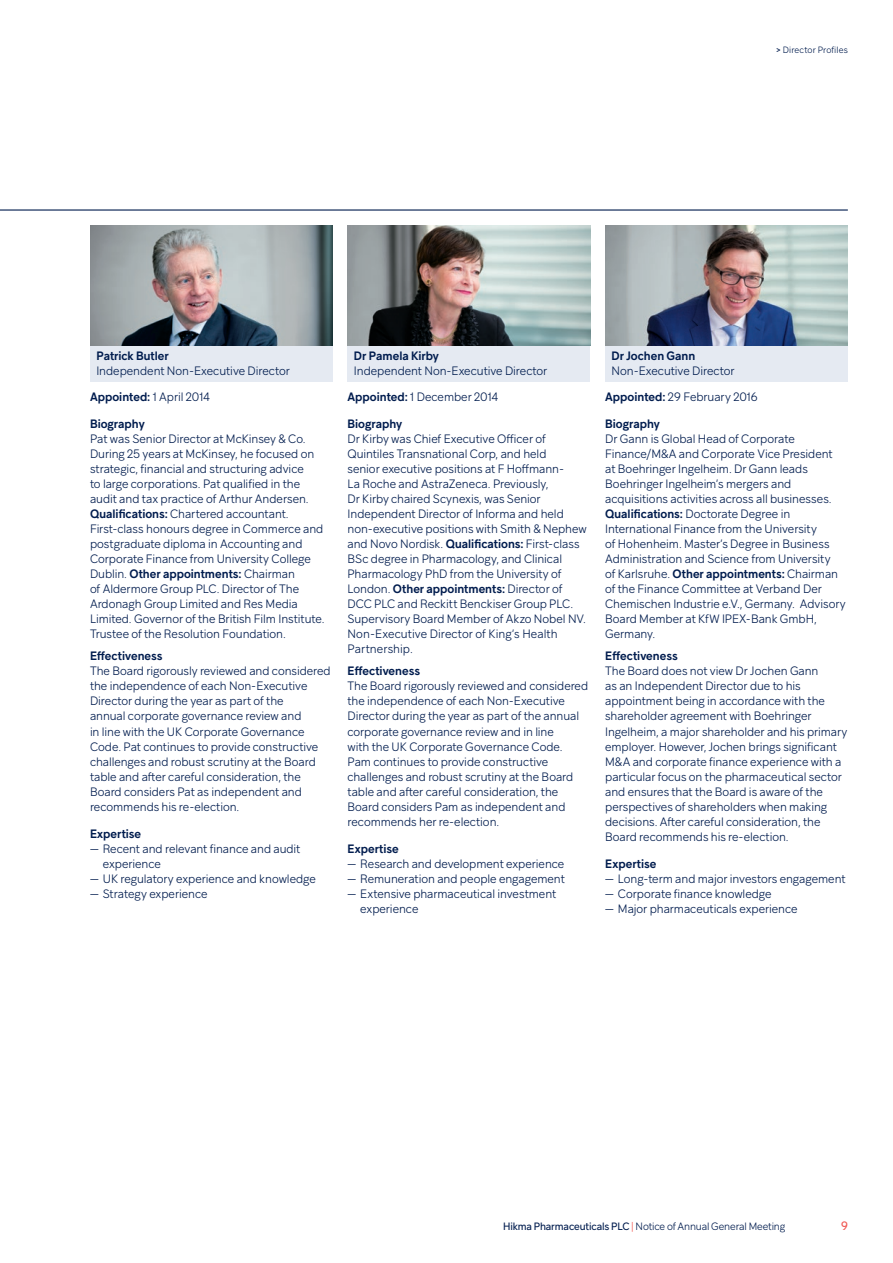
<style>
.page{position:relative;width:893px;height:1263px;background:#fff}
.page>*{position:absolute;margin:0;border:0;box-sizing:border-box;transform-origin:0 0}
.t1{font:300 12px/15px "Guillon";letter-spacing:-.005em;color:#001c4e}
.t2{font:600 12px "Guillon";color:#001c4e}
.t3{font:12px "Guillon";color:#f05954}
.t4{font:300 10.5px "Guillon";letter-spacing:-.015em;color:#001c4e}
.t5{font:300 9px "Guillon";letter-spacing:.015em;color:#001c4e}
.s1{font-weight:400}
.s2{font-weight:600}
.s3{color:#f05954}
</style>
<div class="page">
<div style="left:90px;top:345px;width:243px;height:37px;background:#e5eaf2"></div>
<hr style="left:90px;top:345px;width:243px;height:1px;background:#001c4e">
<div style="left:347px;top:345px;width:243px;height:37px;background:#e5eaf2"></div>
<hr style="left:347px;top:345px;width:243px;height:1px;background:#001c4e">
<div style="left:605px;top:345px;width:243px;height:37px;background:#e5eaf2"></div>
<hr style="left:605px;top:345px;width:243px;height:1px;background:#001c4e">
<img style="left:90px;top:225px;width:243px;height:120px">
<img style="left:348px;top:225px;width:242px;height:120px">
<img style="left:605px;top:225px;width:243px;height:120px">
<hr style="left:0;top:209px;width:848px;height:2px;background:#001c4e">
<p class="t5" style="left:776px;top:44px;width:73px"><span class="s1">&gt;</span> Director Profiles</p>
<p class="t2" style="left:96px;top:348px;width:74px">Patrick Butler</p>
<p class="t1" style="left:90px;top:358px;width:201px;line-height:25.7px;text-indent:6px">Independent Non-Executive Director<br><span class="s2">Appointed:</span> 1 April 2014</p>
<p class="t2" style="left:90px;top:416px;width:56px">Biography</p>
<p class="t1" style="left:90px;top:431px;width:236px">Pat was Senior Director at McKinsey &amp; Co.<br>During 25 years at McKinsey, he focused on strategic, financial and structuring advice<br>to large corporations. Pat qualified in the audit and tax practice of Arthur Andersen.<br><span class="s2">Qualifications:</span> Chartered accountant.<br>First-class honours degree in Commerce and postgraduate diploma in Accounting and Corporate Finance from University College Dublin. <span class="s2">Other appointments:</span> Chairman<br>of Aldermore Group PLC. Director of The Ardonagh Group Limited and Res Media Limited. Governor of the British Film Institute.<br>Trustee of the Resolution Foundation.</p>
<p class="t2" style="left:90px;top:649px;width:74px">Effectiveness</p>
<p class="t1" style="left:90px;top:663px;width:242px">The Board rigorously reviewed and considered the independence of each Non-Executive Director during the year as part of the<br>annual corporate governance review and<br>in line with the UK Corporate Governance Code. Pat continues to provide constructive challenges and robust scrutiny at the Board table and after careful consideration, the Board considers Pat as independent and recommends his re-election.</p>
<p class="t2" style="left:90px;top:826px;width:53px">Expertise</p>
<p class="t1" style="left:103px;top:840px;width:199px;text-indent:-13px">— Recent and relevant finance and audit experience</p>
<p class="t1" style="left:90px;top:870px;width:227px">— UK regulatory experience and knowledge</p>
<p class="t1" style="left:90px;top:885px;width:119px">— Strategy experience</p>
<p class="t2" style="left:354px;top:348px;width:87px">Dr Pamela Kirby</p>
<p class="t1" style="left:348px;top:358px;width:201px;line-height:25.7px;text-indent:6px">Independent Non-Executive Director<br><span class="s2">Appointed:</span> 1 December 2014</p>
<p class="t2" style="left:348px;top:416px;width:56px">Biography</p>
<p class="t1" style="left:347px;top:431px;width:241px">Dr Kirby was Chief Executive Officer of Quintiles Transnational Corp, and held<br>senior executive positions at F Hoffmann-<br>La Roche and AstraZeneca. Previously,<br>Dr Kirby chaired Scynexis, was Senior Independent Director of Informa and held non-executive positions with Smith &amp; Nephew and Novo Nordisk. <span class="s2">Qualifications:</span> First-class BSc degree in Pharmacology, and Clinical Pharmacology PhD from the University of London. <span class="s2">Other appointments:</span> Director of DCC PLC and Reckitt Benckiser Group PLC.<br>Supervisory Board Member of Akzo Nobel NV.<br>Non-Executive Director of King’s Health Partnership.</p>
<p class="t2" style="left:347px;top:664px;width:74px">Effectiveness</p>
<p class="t1" style="left:347px;top:678px;width:242px">The Board rigorously reviewed and considered the independence of each Non-Executive Director during the year as part of the annual corporate governance review and in line<br>with the UK Corporate Governance Code.<br>Pam continues to provide constructive challenges and robust scrutiny at the Board table and after careful consideration, the Board considers Pam as independent and recommends her re-election.</p>
<p class="t2" style="left:347px;top:841px;width:53px">Expertise</p>
<p class="t1" style="left:347px;top:855px;width:218px">— Research and development experience</p>
<p class="t1" style="left:347px;top:870px;width:219px">— Remuneration and people engagement</p>
<p class="t1" style="left:360px;top:885px;width:197px;text-indent:-13px">— Extensive pharmaceutical investment experience</p>
<p class="t2" style="left:612px;top:348px;width:85px">Dr Jochen Gann</p>
<p class="t1" style="left:605px;top:358px;width:154px;line-height:25.7px;text-indent:6px">Non-Executive Director<br><span class="s2">Appointed:</span> 29 February 2016</p>
<p class="t2" style="left:605px;top:416px;width:56px">Biography</p>
<p class="t1" style="left:605px;top:431px;width:242px">Dr Gann is Global Head of Corporate Finance/M&amp;A and Corporate Vice President at Boehringer Ingelheim. Dr Gann leads Boehringer Ingelheim’s mergers and acquisitions activities across all businesses.<br><span class="s2">Qualifications:</span> Doctorate Degree in International Finance from the University<br>of Hohenheim. Master’s Degree in Business Administration and Science from University<br>of Karlsruhe. <span class="s2">Other appointments:</span> Chairman of the Finance Committee at Verband Der Chemischen Industrie e.V., Germany. Advisory Board Member at KfW IPEX-Bank GmbH, Germany.</p>
<p class="t2" style="left:605px;top:649px;width:74px">Effectiveness</p>
<p class="t1" style="left:605px;top:663px;width:244px">The Board does not view Dr Jochen Gann<br>as an Independent Director due to his appointment being in accordance with the shareholder agreement with Boehringer Ingelheim, a major shareholder and his primary employer. However, Jochen brings significant M&amp;A and corporate finance experience with a particular focus on the pharmaceutical sector and ensures that the Board is aware of the perspectives of shareholders when making decisions. After careful consideration, the Board recommends his re-election.</p>
<p class="t2" style="left:605px;top:856px;width:53px">Expertise</p>
<p class="t1" style="left:605px;top:870px;width:242px">— Long-term and major investors engagement</p>
<p class="t1" style="left:605px;top:885px;width:168px">— Corporate finance knowledge</p>
<p class="t1" style="left:605px;top:900px;width:194px">— Major pharmaceuticals experience</p>
<p class="t4" style="left:503px;top:1220px;width:284px"><span class="s1">Hikma Pharmaceuticals PLC</span> <span class="s3">|</span> Notice of Annual General Meeting</p>
<p class="t3" style="left:841px;top:1218px;width:8px">9</p>
</div>
